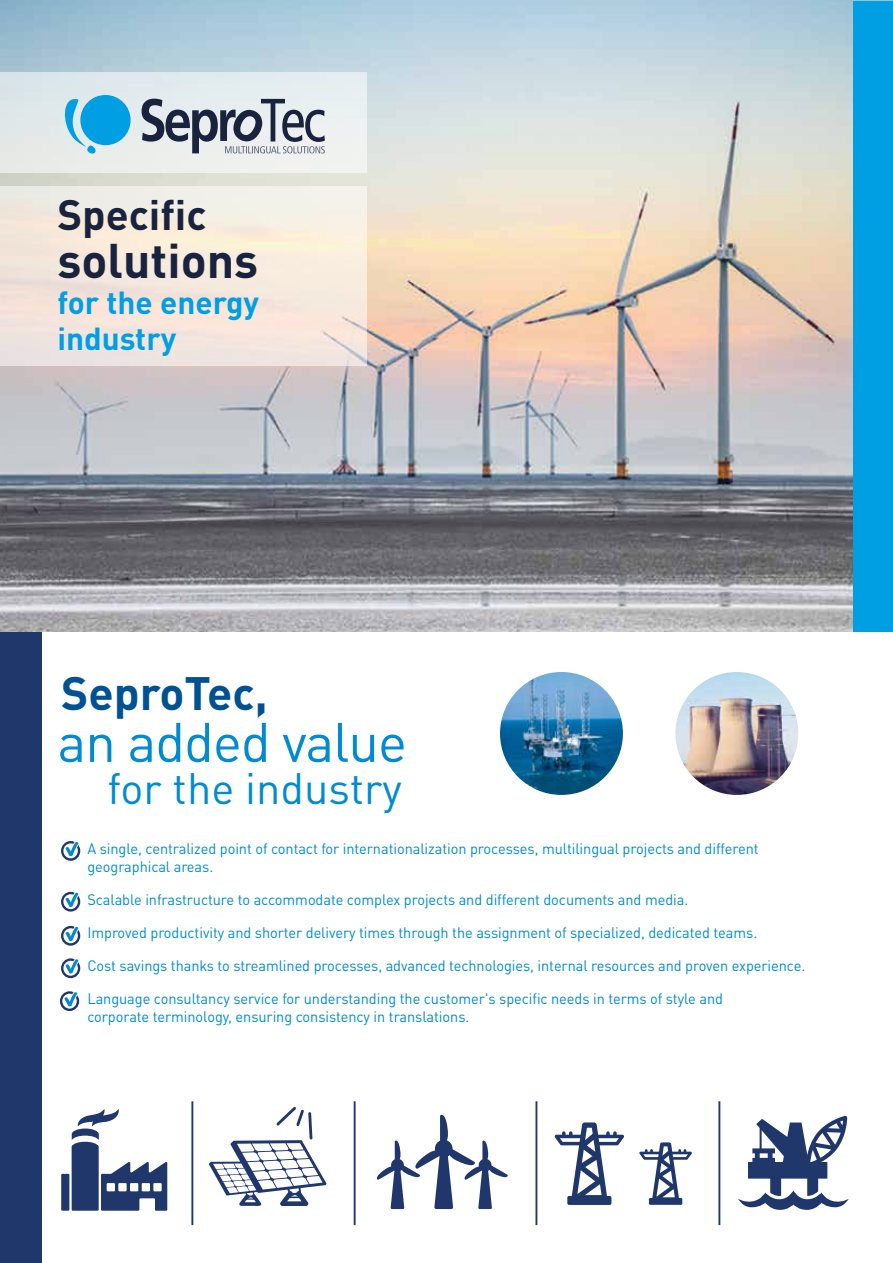
<style>
.page{position:relative;width:893px;height:1263px;background:#fff}
.page>*{position:absolute;margin:0;border:0;box-sizing:border-box;transform-origin:0 0}
.t1{font:54.9px "DINOT";letter-spacing:-.02em;color:#008ad1}
.t2{font:700 48px "DINOT";color:#19233e}
.t3{font:700 46.2px "DINOT";color:#005192}
.t4{font:43.35px "DINOT";color:#008ad1}
.t5{font:700 42px "DINOT";color:#19233e}
.t6{font:700 31.5px/36px "DINOT";color:#009fe3}
.t7{font:15px/18px "DINOT";letter-spacing:-.005em;color:#008ad1}
</style>
<div class="page">
<div style="left:0;top:631px;width:41px;height:632px;background:#20376c"></div>
<img style="left:0;top:0;width:893px;height:631px">
<div style="left:0;top:73px;width:366px;height:100px;background:#e6eced"></div>
<div style="left:0;top:186px;width:366px;height:180px;background:linear-gradient(to right,#f1e4dc,#f8ede0)"></div>
<div style="left:61px;top:841px;width:19px;height:20px;border:3px solid #20376c;border-radius:50%"></div>
<svg style="left:63px;top:841px;width:16px;height:17px"></svg>
<div style="left:61px;top:892px;width:19px;height:19px;border:3px solid #20376c;border-radius:50%"></div>
<svg style="left:63px;top:892px;width:16px;height:17px"></svg>
<div style="left:61px;top:926px;width:19px;height:20px;border:3px solid #20376c;border-radius:50%"></div>
<svg style="left:63px;top:926px;width:16px;height:17px"></svg>
<div style="left:61px;top:958px;width:19px;height:20px;border:3px solid #20376c;border-radius:50%"></div>
<svg style="left:63px;top:958px;width:16px;height:18px"></svg>
<div style="left:60px;top:991px;width:19px;height:20px;border:3px solid #20376c;border-radius:50%"></div>
<svg style="left:62px;top:991px;width:16px;height:18px"></svg>
<div style="left:61px;top:1174px;width:8px;height:37px;background:#20376c"></div>
<svg style="left:72px;top:1109px;width:95px;height:102px"></svg>
<svg style="left:376px;top:1115px;width:132px;height:94px"></svg>
<svg style="left:738px;top:1116px;width:111px;height:94px"></svg>
<svg style="left:555px;top:1122px;width:69px;height:83px"></svg>
<svg style="left:639px;top:1142px;width:53px;height:63px"></svg>
<hr style="left:191px;top:1101px;width:2px;height:124px;background:#20376c">
<hr style="left:354px;top:1101px;width:2px;height:124px;background:#20376c">
<hr style="left:535px;top:1101px;width:2px;height:124px;background:#20376c">
<hr style="left:718px;top:1101px;width:2px;height:124px;background:#20376c">
<svg style="left:209px;top:1107px;width:117px;height:99px"></svg>
<div style="left:80px;top:95px;width:51px;height:50px;background:#009fe3;border-radius:50%"></div>
<svg style="left:142px;top:99px;width:183px;height:54px"></svg>
<div style="left:853px;top:1px;width:40px;height:630px;background:#009fe3"></div>
<img style="left:500px;top:672px;width:123px;height:123px;border-radius:61px">
<img style="left:675px;top:672px;width:123px;height:123px;border-radius:61px">
<svg style="left:64px;top:96px;width:32px;height:58px"></svg>
<h3 class="t5" style="left:57px;top:188px;width:151px">Specific</h3>
<h2 class="t2" style="left:57px;top:230px;width:202px">solutions</h2>
<h3 class="t6" style="left:57px;top:284px;width:203px">for the energy industry</h3>
<h3 class="t3" style="left:61px;top:663px;width:208px">SeproTec,</h3>
<h1 class="t1" style="left:57px;top:708px;width:351px">an added value</h1>
<h3 class="t4" style="left:108px;top:761px;width:296px">for the industry</h3>
<p class="t7" style="left:87px;top:840px;width:673px">A single, centralized point of contact for internationalization processes, multilingual projects and different geographical areas.</p>
<p class="t7" style="left:87px;top:891px;width:602px">Scalable infrastructure to accommodate complex projects and different documents and media.</p>
<p class="t7" style="left:87px;top:924px;width:671px">Improved productivity and shorter delivery times through the assignment of specialized, dedicated teams.</p>
<p class="t7" style="left:87px;top:957px;width:719px">Cost savings thanks to streamlined processes, advanced technologies, internal resources and proven experience.</p>
<p class="t7" style="left:87px;top:990px;width:637px">Language consultancy service for understanding the customer's specific needs in terms of style and corporate terminology, ensuring consistency in translations.</p>
</div>
